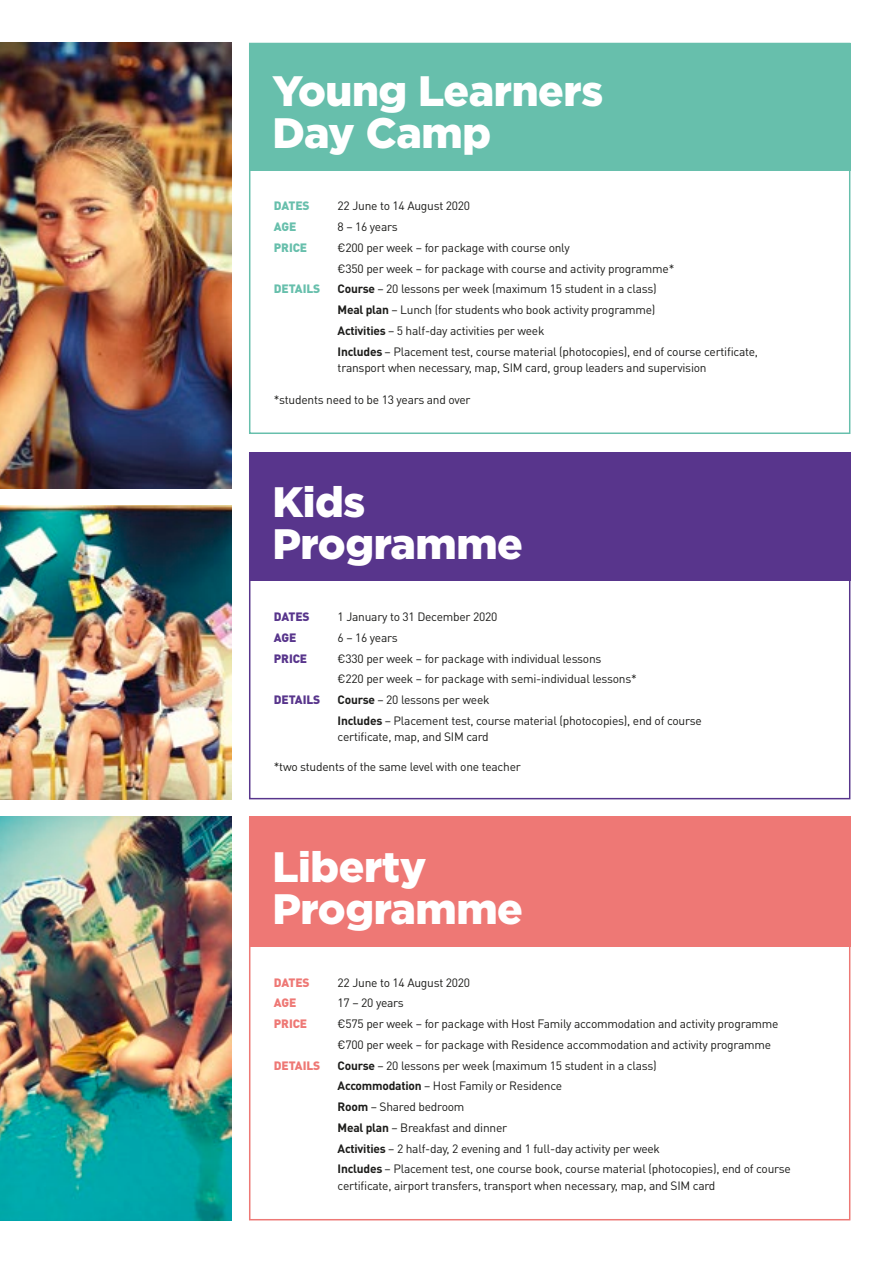
<style>
.page{position:relative;width:893px;height:1263px;background:#fff}
.page>*{position:absolute;margin:0;border:0;box-sizing:border-box;transform-origin:0 0}
.t1{font:900 42.6px/42.6px "Gotham HTF";letter-spacing:-.01em;color:#fff}
.Bullet_Points{font:12px/16.5px "DIN Pro";letter-spacing:-.02em;color:#1c1c1a}
.Bullet_Points-2{font:900 12px "DIN Pro";letter-spacing:-.01em;color:#67bfac}
.Bullet_Points-3{font:900 12px "DIN Pro";letter-spacing:-.01em;color:#ee7875}
.Bullet_Points-4{font:900 12px "DIN Pro";letter-spacing:-.01em;color:#58358c}
.s1{font-weight:700}
</style>
<div class="page">
<div style="left:249px;top:43px;width:601px;height:128px;background:#67bfac"></div>
<div style="left:249px;top:43px;width:601px;height:391px;border:2px solid #67bfac"></div>
<div style="left:249px;top:817px;width:601px;height:130px;background:#ee7875"></div>
<div style="left:249px;top:452px;width:601px;height:129px;background:#58358c"></div>
<div style="left:249px;top:452px;width:601px;height:347px;border:2px solid #58358c"></div>
<div style="left:249px;top:817px;width:601px;height:403px;border:2px solid #ee7875"></div>
<img style="left:0;top:43px;width:231px;height:445px">
<img style="left:0;top:817px;width:231px;height:403px">
<img style="left:0;top:506px;width:231px;height:293px">
<p class="t1" style="left:272px;top:68px;width:332px">Young Learners<br>Day Camp</p>
<p class="Bullet_Points-2" style="left:274px;top:198px;width:37px">DATES</p>
<p class="Bullet_Points" style="left:338px;top:197px;width:134px">22 June to 14 August 2020</p>
<p class="Bullet_Points-2" style="left:274px;top:219px;width:24px">AGE</p>
<p class="Bullet_Points" style="left:338px;top:218px;width:62px">8 – 16 years</p>
<p class="Bullet_Points-2" style="left:274px;top:239px;width:35px">PRICE</p>
<p class="Bullet_Points" style="left:338px;top:239px;width:234px">€200 per week – for package with course only</p>
<p class="Bullet_Points" style="left:338px;top:260px;width:338px">€350 per week – for package with course and activity programme*</p>
<p class="Bullet_Points-2" style="left:274px;top:281px;width:48px">DETAILS</p>
<p class="Bullet_Points" style="left:338px;top:280px;width:321px"><span class="s1">Course</span> – 20 lessons per week (maximum 15 student in a class)</p>
<p class="Bullet_Points" style="left:338px;top:301px;width:319px"><span class="s1">Meal plan</span> – Lunch (for students who book activity programme)</p>
<p class="Bullet_Points" style="left:338px;top:322px;width:208px"><span class="s1">Activities</span> – 5 half-day activities per week</p>
<p class="Bullet_Points" style="left:338px;top:343px;width:422px"><span class="s1">Includes</span> – Placement test, course material (photocopies), end of course certificate, transport when necessary, map, SIM card, group leaders and supervision</p>
<p class="Bullet_Points" style="left:274px;top:391px;width:198px">*students need to be 13 years and over</p>
<p class="t1" style="left:272px;top:479px;width:252px">Kids<br>Programme</p>
<p class="Bullet_Points-4" style="left:274px;top:609px;width:37px">DATES</p>
<p class="Bullet_Points" style="left:338px;top:608px;width:161px">1 January to 31 December 2020</p>
<p class="Bullet_Points-4" style="left:274px;top:629px;width:24px">AGE</p>
<p class="Bullet_Points" style="left:338px;top:629px;width:62px">6 – 16 years</p>
<p class="Bullet_Points-4" style="left:274px;top:650px;width:35px">PRICE</p>
<p class="Bullet_Points" style="left:338px;top:650px;width:265px">€330 per week – for package with individual lessons</p>
<p class="Bullet_Points" style="left:338px;top:670px;width:301px">€220 per week – for package with semi-individual lessons*</p>
<p class="Bullet_Points-4" style="left:274px;top:692px;width:48px">DETAILS</p>
<p class="Bullet_Points" style="left:338px;top:691px;width:153px"><span class="s1">Course</span> – 20 lessons per week</p>
<p class="Bullet_Points" style="left:338px;top:712px;width:366px"><span class="s1">Includes</span> – Placement test, course material (photocopies), end of course certificate, map, and SIM card</p>
<p class="Bullet_Points" style="left:274px;top:758px;width:248px">*two students of the same level with one teacher</p>
<p class="t1" style="left:272px;top:845px;width:252px">Liberty<br>Programme</p>
<p class="Bullet_Points-3" style="left:274px;top:974px;width:37px">DATES</p>
<p class="Bullet_Points" style="left:338px;top:973px;width:134px">22 June to 14 August 2020</p>
<p class="Bullet_Points-3" style="left:274px;top:995px;width:24px">AGE</p>
<p class="Bullet_Points" style="left:338px;top:994px;width:68px">17 – 20 years</p>
<p class="Bullet_Points-3" style="left:274px;top:1016px;width:35px">PRICE</p>
<p class="Bullet_Points" style="left:338px;top:1015px;width:442px">€575 per week – for package with Host Family accommodation and activity programme</p>
<p class="Bullet_Points" style="left:338px;top:1036px;width:435px">€700 per week – for package with Residence accommodation and activity programme</p>
<p class="Bullet_Points-3" style="left:274px;top:1057px;width:48px">DETAILS</p>
<p class="Bullet_Points" style="left:338px;top:1056px;width:321px"><span class="s1">Course</span> – 20 lessons per week (maximum 15 student in a class)</p>
<p class="Bullet_Points" style="left:338px;top:1077px;width:226px"><span class="s1">Accommodation</span> – Host Family or Residence</p>
<p class="Bullet_Points" style="left:338px;top:1098px;width:128px"><span class="s1">Room</span> – Shared bedroom</p>
<p class="Bullet_Points" style="left:338px;top:1119px;width:171px"><span class="s1">Meal plan</span> – Breakfast and dinner</p>
<p class="Bullet_Points" style="left:338px;top:1139px;width:324px"><span class="s1">Activities</span> – 2 half-day, 2 evening and 1 full-day activity per week</p>
<p class="Bullet_Points" style="left:338px;top:1160px;width:455px"><span class="s1">Includes</span> – Placement test, one course book, course material (photocopies), end of course certificate, airport transfers, transport when necessary, map, and SIM card</p>
</div>
